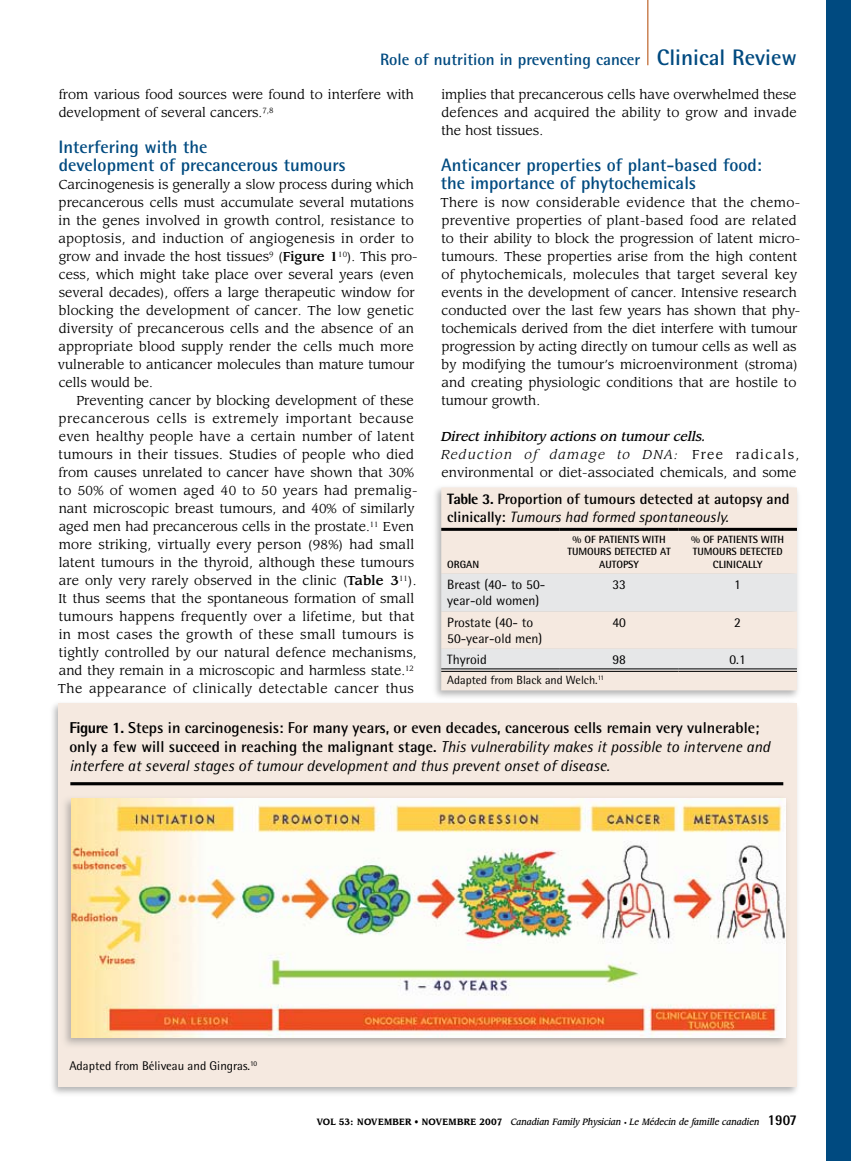
<style>
.page{position:relative;width:851px;height:1161px;background:#fff}
.page>*{position:absolute;margin:0;border:0;box-sizing:border-box;transform-origin:0 0}
.t1{font:700 18px/18px "Rotis Semi Sans Std";color:#004a80}
.t2{font:700 16.5px "Rotis Semi Sans Std";color:#004a80}
.t3{font:700 15.75px/18.9px "Rotis Semi Sans Std";color:#000}
.t4{font:700 15px/18px "Rotis Semi Sans Std";color:#000}
.t5{font:13.5px/16.2px "Rotis Semi Sans Std";color:#000}
.t6{font:12.75px/18px "Leawood Std";letter-spacing:.005em;color:#000}
.t7{font:12.6px "Rotis Semi Sans Std";color:#000}
.t8{font:12px "Rotis Semi Sans Std";color:#000}
.t9{font:700 10.5px "Rotis Semi Sans Std";color:#000}
.t10{font:italic 500 9px "Leawood Std";color:#000;scale:.9 1}
.s1{font-size:22.5px}
.s2{font-weight:500}
.s3{font-weight:500;font-style:italic}
.s4{font-style:italic}
.s5{font-weight:800}
.s6{font-weight:400;font-style:italic}
.s7{font-weight:700;font-style:normal}
.s8{font-style:normal;font-size:6px}
.s9{font-family:"Rotis Semi Sans Std";font-weight:800;font-style:normal;font-size:15px}
</style>
<div class="page">
<div style="left:826px;top:0;width:24px;height:1161px;background:#004a80"></div>
<hr style="left:647px;top:0;width:1px;height:65px;background:#cb8354">
<div style="left:48px;top:699px;width:753px;height:399px;background:#000;opacity:.3"></div>
<div style="left:58px;top:704px;width:738px;height:383px;background:#f5e9e0"></div>
<img style="left:65px;top:798px;width:721px;height:247px">
<img style="left:72px;top:799px;width:713px;height:238px">
<hr style="left:70px;top:782px;width:713px;height:3px;background:#000">
<div style="left:430px;top:483px;width:372px;height:218px;background:#000;opacity:.3"></div>
<div style="left:441px;top:488px;width:355px;height:202px;background:#f5e9e0"></div>
<svg style="left:441px;top:574px;width:355px;height:95px;background:#eae6e3"></svg>
<hr style="left:441px;top:528px;width:119px;height:3px;background:#000">
<hr style="left:560px;top:528px;width:118px;height:3px;background:#000">
<hr style="left:678px;top:528px;width:118px;height:3px;background:#000">
<hr style="left:441px;top:669px;width:119px;height:1px;background:#000">
<hr style="left:441px;top:671px;width:119px;height:1px;background:#000">
<hr style="left:560px;top:669px;width:118px;height:1px;background:#000">
<hr style="left:560px;top:671px;width:118px;height:1px;background:#000">
<hr style="left:678px;top:669px;width:118px;height:1px;background:#000">
<hr style="left:678px;top:671px;width:118px;height:1px;background:#000">
<p class="t2" style="left:380px;top:49px;width:418px">Role of nutrition in preventing cancer <span class="s1">Clinical Review</span></p>
<p class="t6" style="left:59px;top:86px;width:357px">from various food sources were found to interfere with development of several cancers.<sup>7,8</sup></p>
<h1 class="t1" style="left:58px;top:138px;width:289px">Interfering with the<br>development of precancerous tumours</h1>
<p class="t6" style="left:58px;top:176px;width:361px">Carcinogenesis is generally a slow process during which precancerous cells must accumulate several mutations in the genes involved in growth control, resistance to apoptosis, and induction of angiogenesis in order to grow and invade the host tissues<sup>9</sup> (<span class="s2">Figure 1</span><sup>10</sup>). This pro&shy;cess, which might take place over several years (even several decades), offers a large therapeutic window for blocking the development of cancer. The low genetic diversity of precancerous cells and the absence of an appropriate blood supply render the cells much more vulnerable to anticancer molecules than mature tumour cells would be.</p>
<p class="t6" style="left:58px;top:392px;width:361px;text-indent:19px">Preventing cancer by blocking development of these precancerous cells is extremely important because even healthy people have a certain number of latent tumours in their tissues. Studies of people who died from causes unrelated to cancer have shown that 30% to 50% of women aged 40 to 50 years had premalig&shy;nant microscopic breast tumours, and 40% of similarly aged men had precancerous cells in the prostate.<sup>11</sup> Even more striking, virtually every person (98%) had small latent tumours in the thyroid, although these tumours are only very rarely observed in the clinic (<span class="s2">Table 3</span><sup>11</sup>).<br>It thus seems that the spontaneous formation of small tumours happens frequently over a lifetime, but that in most cases the growth of these small tumours is tightly controlled by our natural defence mechanisms, and they remain in a microscopic and harmless state.<sup>12<br></sup>The appearance of clinically detectable cancer thus</p>
<p class="t6" style="left:441px;top:86px;width:357px;text-align:justify">implies that precancerous cells have overwhelmed these defences and acquired the ability to grow and invade the host tissues.</p>
<h1 class="t1" style="left:440px;top:156px;width:322px">Anticancer properties of plant-based food: the importance of phytochemicals</h1>
<p class="t6" style="left:440px;top:194px;width:361px">There is now considerable evidence that the chemo&shy;preventive properties of plant-based food are related to their ability to block the progression of latent micro&shy;tumours. These properties arise from the high content of phytochemicals, molecules that target several key events in the development of cancer. Intensive research conducted over the last few years has shown that phy&shy;tochemicals derived from the diet interfere with tumour progression by acting directly on tumour cells as well as by modifying the tumour’s microenvironment (stroma) and creating physiologic conditions that are hostile to tumour growth.</p>
<p class="t6" style="left:441px;top:428px;width:360px"><span class="s3">Direct inhibitory actions on tumour cells.<br></span><span class="s4">Reduction of damage to DNA:</span> Free radicals, environmental or diet-associated chemicals, and some</p>
<p class="t4" style="left:447px;top:490px;width:344px"><span class="s5">Table 3.</span> Proportion of tumours detected at autopsy and clinically: <span class="s6">Tumours had formed spontaneously.</span></p>
<p class="t9" style="left:447px;top:558px;width:33px">ORGAN</p>
<p class="t9" style="left:572px;top:533px;width:77px">% OF PATIENTS with</p>
<p class="t9" style="left:567px;top:545px;width:105px">TUMOURS DETECTED AT</p>
<p class="t9" style="left:599px;top:558px;width:41px">AUTOPSY</p>
<p class="t9" style="left:691px;top:533px;width:77px">% OF PATIENTS with</p>
<p class="t9" style="left:692px;top:545px;width:91px">TUMOURS DETECTED</p>
<p class="t9" style="left:712px;top:558px;width:51px">CLINICALLY</p>
<p class="t5" style="left:447px;top:576px;width:100px">Breast (40- to 50- year-old women)</p>
<p class="t5" style="left:612px;top:576px;width:15px">33</p>
<p class="t5" style="left:734px;top:576px;width:8px">1</p>
<p class="t5" style="left:447px;top:614px;width:97px">Prostate (40- to<br>50-year-old men)</p>
<p class="t5" style="left:612px;top:614px;width:15px">40</p>
<p class="t5" style="left:734px;top:614px;width:8px">2</p>
<p class="t5" style="left:447px;top:651px;width:41px">Thyroid</p>
<p class="t5" style="left:612px;top:651px;width:15px">98</p>
<p class="t5" style="left:729px;top:651px;width:18px">0.1</p>
<p class="t8" style="left:447px;top:673px;width:158px">Adapted from Black and Welch.<sup>11</sup></p>
<p class="t3" style="left:69px;top:718px;width:702px"><span class="s5">Figure 1.</span> Steps in carcinogenesis: For many years, or even decades, cancerous cells remain very vulnerable; only a few will succeed in reaching the malignant stage. <span class="s6">This vulnerability makes it possible to intervene and interfere at several stages of tumour development and thus prevent onset of disease.</span></p>
<p class="t7" style="left:69px;top:1059px;width:189px">Adapted from Béliveau and Gingras.<sup>10</sup></p>
<p class="t10" style="left:317px;top:1116px;width:535px"><span class="s7">VOL 53: NOVEMBER • NOVEMBRE 2007</span> Canadian Family Physician <span class="s8">•</span> Le Médecin de famille canadien <span class="s9">1907</span></p>
</div>
